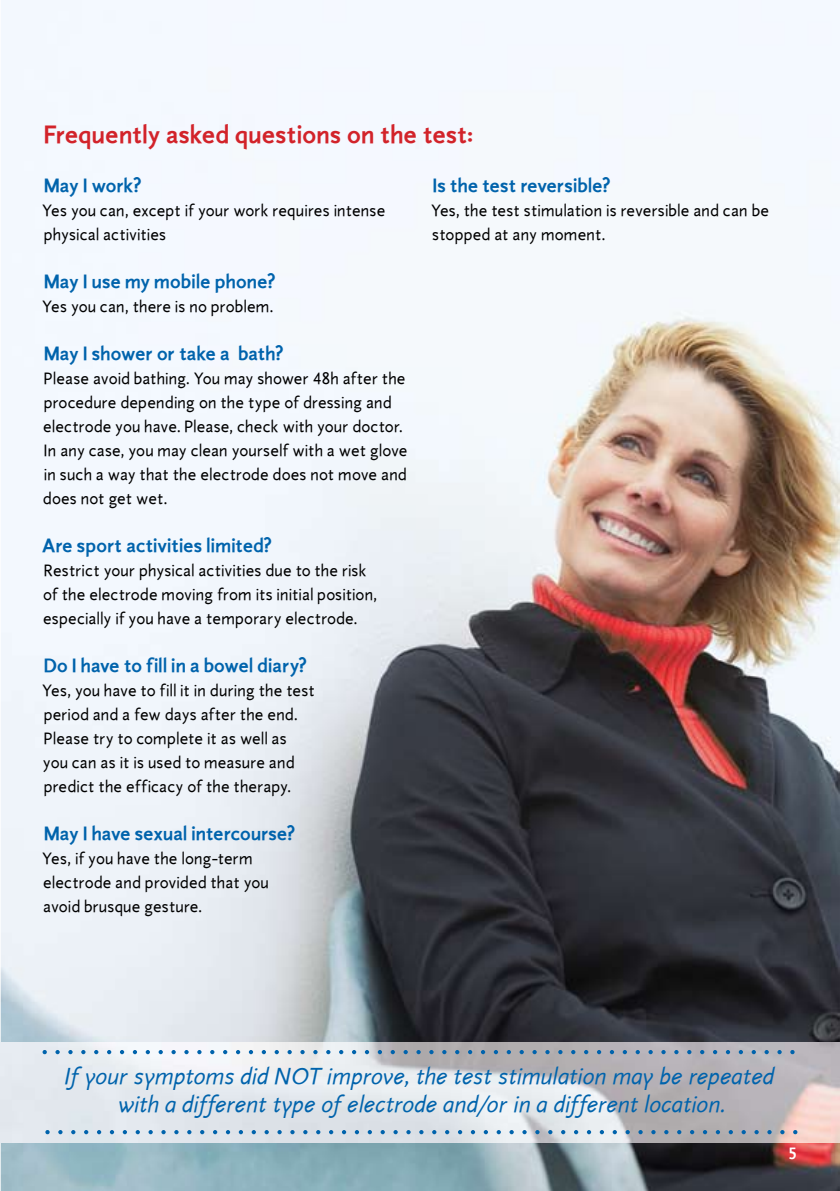
<style>
.page{position:relative;width:840px;height:1191px;background:#fff}
.page>*{position:absolute;margin:0;border:0;box-sizing:border-box;transform-origin:0 0}
.t1{font:700 26px "Full Life Sans";letter-spacing:.005em;color:#d2232a}
.t2{font:italic 24px/28px "Full Life Sans";color:#0063ac;text-align:center}
.t3{font:700 20px "Full Life Sans";letter-spacing:.005em;color:#0063ac}
.t4{font:17px/24px "Full Life Sans";letter-spacing:.005em;color:#000}
.t5{font:700 17px "Full Life Sans";color:#fff}
</style>
<div class="page">
<img style="left:1px;top:0;width:838px;height:1191px">
<img style="left:1px;top:1042px;width:838px;height:100px">
<svg style="left:43px;top:1050px;width:751px;height:4px"></svg>
<svg style="left:45px;top:1130px;width:752px;height:4px;background:#9cb8cf"></svg>
<h1 class="t1" style="left:44px;top:120px;width:430px">Frequently asked questions on the test:</h1>
<p class="t3" style="left:44px;top:174px;width:99px">May I work?</p>
<p class="t4" style="left:42px;top:199px;width:345px">Yes you can, except if your work requires intense physical activities</p>
<p class="t3" style="left:44px;top:270px;width:233px">May I use my mobile phone?</p>
<p class="t4" style="left:42px;top:295px;width:233px">Yes you can, there is no problem.</p>
<p class="t3" style="left:44px;top:342px;width:241px">May I shower or take a bath?</p>
<p class="t4" style="left:43px;top:367px;width:366px">Please avoid bathing. You may shower 48h after the procedure depending on the type of dressing and electrode you have. Please, check with your doctor.<br>In any case, you may clean yourself with a wet glove in such a way that the electrode does not move and does not get wet.</p>
<p class="t3" style="left:42px;top:534px;width:231px">Are sport activities limited?</p>
<p class="t4" style="left:43px;top:559px;width:335px">Restrict your physical activities due to the risk of the electrode moving from its initial position, especially if you have a temporary electrode.</p>
<p class="t3" style="left:44px;top:654px;width:264px">Do I have to fill in a bowel diary?</p>
<p class="t4" style="left:42px;top:679px;width:274px">Yes, you have to fill it in during the test period and a few days after the end.<br>Please try to complete it as well as<br>you can as it is used to measure and predict the efficacy of the therapy.</p>
<p class="t3" style="left:44px;top:822px;width:253px">May I have sexual intercourse?</p>
<p class="t4" style="left:42px;top:847px;width:228px">Yes, if you have the long-term electrode and provided that you avoid brusque gesture.</p>
<p class="t3" style="left:432px;top:174px;width:180px">Is the test reversible?</p>
<p class="t4" style="left:431px;top:199px;width:340px">Yes, the test stimulation is reversible and can be stopped at any moment.</p>
<h2 class="t2" style="left:64px;top:1062px;width:711px">If your symptoms did NOT improve, the test stimulation may be repeated with a different type of electrode and/or in a different location.</h2>
<p class="t5" style="left:788px;top:1144px;width:10px">5</p>
</div>
